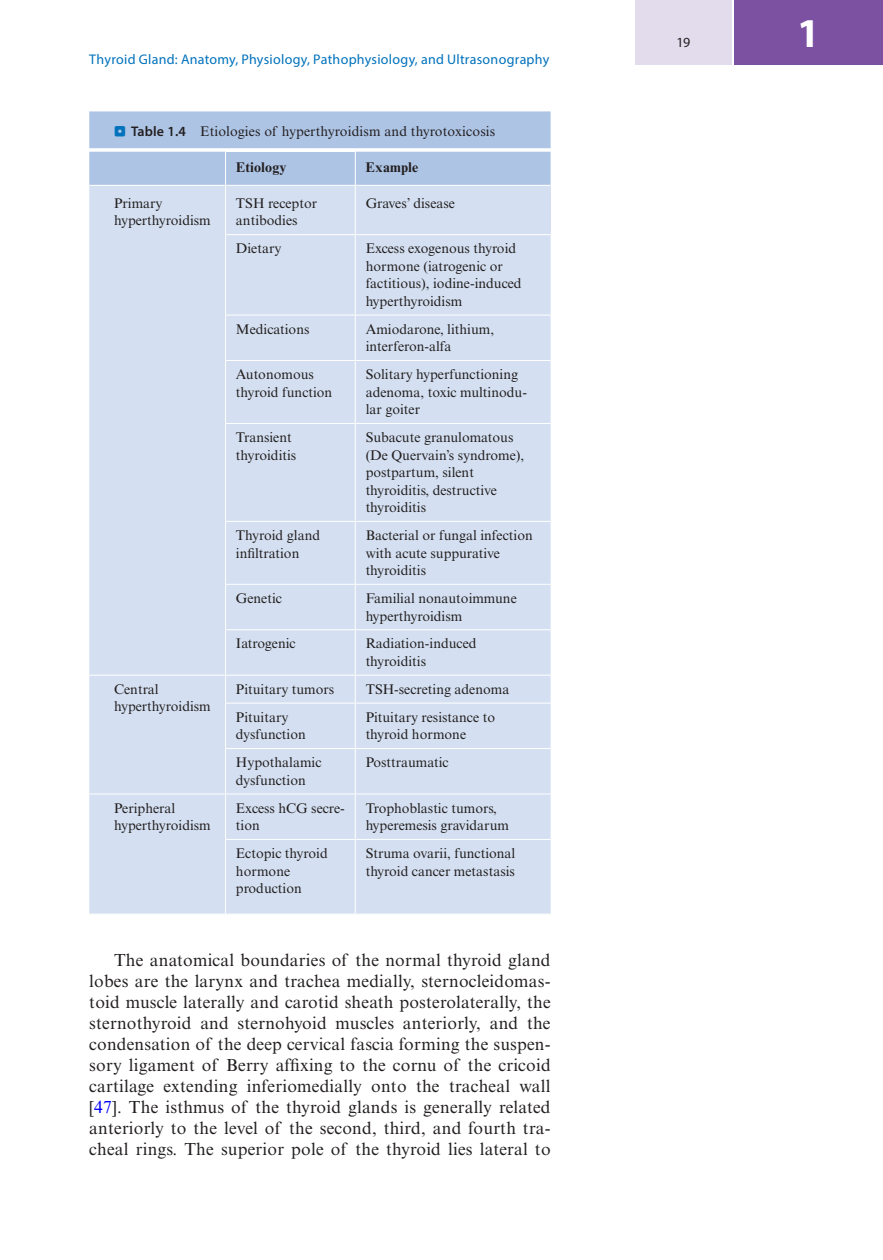
<style>
.page{position:relative;width:883px;height:1260px;background:#fff}
.page>*{position:absolute;margin:0;border:0;box-sizing:border-box;transform-origin:0 0}
.t1{font:700 41.12px "Myriad Pro";color:#fff}
.t2{font:17.5px/21px "Times New Roman MT Std";letter-spacing:.01em;color:#231f20;text-align:justify}
.t3{font:14px/17.5px "Times New Roman MT Std";color:#231f20}
.t4{font:14px "Myriad Pro";letter-spacing:.02em;color:#0072bc}
.t5{font:700 14px "Times New Roman MT Std";letter-spacing:.01em;color:#231f20}
.t6{font:14px "Myriad Pro";color:#231f20}
.s1{font-family:"Blik Buttons";color:#0072bc}
.s2{font-family:"Myriad Pro";font-weight:600}
.s3{color:#0000fa}
</style>
<div class="page">
<div style="left:635px;top:0;width:97px;height:64px;background:#e3dced"></div>
<div style="left:734px;top:0;width:149px;height:64px;background:#7c51a1"></div>
<div style="left:89px;top:111px;width:462px;height:37px;background:#adc4e5"></div>
<div style="left:89px;top:152px;width:462px;height:33px;background:#adc4e5"></div>
<div style="left:226px;top:152px;width:129px;height:33px;background:#adc4e5"></div>
<div style="left:89px;top:186px;width:462px;height:728px;background:#d4e0f1"></div>
<div style="left:355px;top:185px;width:196px;height:50px;background:#d4e0f1"></div>
<hr style="left:225px;top:152px;width:1px;height:33px;background:#fff">
<hr style="left:355px;top:152px;width:1px;height:33px;background:#fff">
<hr style="left:355px;top:185px;width:196px;height:1px;background:#fff">
<hr style="left:225px;top:186px;width:1px;height:48px;background:#fff">
<hr style="left:355px;top:186px;width:1px;height:48px;background:#fff">
<hr style="left:355px;top:234px;width:196px;height:1px;background:#fff">
<hr style="left:355px;top:315px;width:196px;height:1px;background:#fff">
<hr style="left:355px;top:360px;width:196px;height:1px;background:#fff">
<hr style="left:355px;top:423px;width:196px;height:1px;background:#fff">
<hr style="left:355px;top:521px;width:196px;height:1px;background:#fff">
<hr style="left:355px;top:584px;width:196px;height:1px;background:#fff">
<hr style="left:355px;top:629px;width:196px;height:1px;background:#fff">
<hr style="left:89px;top:675px;width:137px;height:1px;background:#fff">
<svg style="left:225px;top:676px;width:1px;height:27px"></svg>
<hr style="left:355px;top:675px;width:196px;height:1px;background:#fff">
<svg style="left:355px;top:676px;width:1px;height:27px"></svg>
<hr style="left:355px;top:703px;width:196px;height:1px;background:#fff">
<hr style="left:355px;top:748px;width:196px;height:1px;background:#fff">
<hr style="left:355px;top:794px;width:196px;height:1px;background:#fff">
<hr style="left:355px;top:794px;width:1px;height:45px;background:#fff">
<hr style="left:225px;top:234px;width:130px;height:1px;background:#fff">
<hr style="left:225px;top:235px;width:1px;height:80px;background:#fff">
<hr style="left:355px;top:235px;width:1px;height:80px;background:#fff">
<hr style="left:225px;top:315px;width:130px;height:1px;background:#fff">
<hr style="left:225px;top:316px;width:1px;height:44px;background:#fff">
<hr style="left:355px;top:316px;width:1px;height:44px;background:#fff">
<hr style="left:225px;top:360px;width:130px;height:1px;background:#fff">
<hr style="left:225px;top:361px;width:1px;height:62px;background:#fff">
<hr style="left:355px;top:361px;width:1px;height:62px;background:#fff">
<hr style="left:225px;top:423px;width:130px;height:1px;background:#fff">
<hr style="left:225px;top:424px;width:1px;height:97px;background:#fff">
<hr style="left:355px;top:424px;width:1px;height:97px;background:#fff">
<hr style="left:225px;top:521px;width:130px;height:1px;background:#fff">
<hr style="left:225px;top:522px;width:1px;height:62px;background:#fff">
<hr style="left:355px;top:522px;width:1px;height:62px;background:#fff">
<hr style="left:225px;top:584px;width:130px;height:1px;background:#fff">
<hr style="left:225px;top:585px;width:1px;height:44px;background:#fff">
<hr style="left:355px;top:585px;width:1px;height:44px;background:#fff">
<hr style="left:225px;top:629px;width:130px;height:1px;background:#fff">
<hr style="left:225px;top:630px;width:1px;height:45px;background:#fff">
<hr style="left:355px;top:630px;width:1px;height:45px;background:#fff">
<hr style="left:226px;top:675px;width:129px;height:1px;background:#fff">
<hr style="left:225px;top:703px;width:130px;height:1px;background:#fff">
<hr style="left:225px;top:704px;width:1px;height:44px;background:#fff">
<hr style="left:355px;top:704px;width:1px;height:44px;background:#fff">
<hr style="left:225px;top:748px;width:130px;height:1px;background:#fff">
<hr style="left:225px;top:749px;width:1px;height:45px;background:#fff">
<hr style="left:355px;top:749px;width:1px;height:45px;background:#fff">
<hr style="left:226px;top:794px;width:129px;height:1px;background:#fff">
<hr style="left:225px;top:839px;width:130px;height:1px;background:#fff">
<hr style="left:355px;top:839px;width:196px;height:1px;background:#fff">
<hr style="left:355px;top:840px;width:1px;height:74px;background:#fff">
<hr style="left:89px;top:794px;width:137px;height:1px;background:#fff">
<hr style="left:225px;top:794px;width:1px;height:45px;background:#fff">
<hr style="left:225px;top:840px;width:1px;height:74px;background:#fff">
<p class="t4" style="left:89px;top:51px;width:462px">Thyroid Gland: Anatomy, Physiology, Pathophysiology, and Ultrasonography</p>
<p class="t3" style="left:114px;top:122px;width:383px"><span class="s1">..</span> <span class="s2">Table 1.4</span> Etiologies of hyperthyroidism and thyrotoxicosis</p>
<p class="t5" style="left:236px;top:159px;width:52px">Etiology</p>
<p class="t5" style="left:366px;top:159px;width:54px">Example</p>
<p class="t3" style="left:114px;top:194px;width:98px">Primary hyperthyroidism</p>
<p class="t3" style="left:236px;top:194px;width:83px">TSH receptor antibodies</p>
<p class="t3" style="left:366px;top:194px;width:91px">Graves’ disease</p>
<p class="t3" style="left:236px;top:240px;width:47px">Dietary</p>
<p class="t3" style="left:366px;top:240px;width:158px">Excess exogenous thyroid hormone (iatrogenic or factitious), iodine-induced hyperthyroidism</p>
<p class="t3" style="left:236px;top:320px;width:75px">Medications</p>
<p class="t3" style="left:366px;top:320px;width:130px">Amiodarone, lithium, interferon-alfa</p>
<p class="t3" style="left:236px;top:366px;width:98px">Autonomous thyroid function</p>
<p class="t3" style="left:366px;top:366px;width:163px">Solitary hyperfunctioning adenoma, toxic multinodu&shy;lar goiter</p>
<p class="t3" style="left:236px;top:429px;width:62px">Transient thyroiditis</p>
<p class="t3" style="left:366px;top:429px;width:160px">Subacute granulomatous (De Quervain’s syndrome), postpartum, silent thyroiditis, destructive thyroiditis</p>
<p class="t3" style="left:236px;top:527px;width:86px">Thyroid gland infiltration</p>
<p class="t3" style="left:366px;top:527px;width:169px">Bacterial or fungal infection with acute suppurative thyroiditis</p>
<p class="t3" style="left:236px;top:590px;width:48px">Genetic</p>
<p class="t3" style="left:366px;top:590px;width:153px">Familial nonautoimmune hyperthyroidism</p>
<p class="t3" style="left:236px;top:635px;width:61px">Iatrogenic</p>
<p class="t3" style="left:366px;top:635px;width:112px">Radiation-induced thyroiditis</p>
<p class="t3" style="left:114px;top:680px;width:98px">Central hyperthyroidism</p>
<p class="t3" style="left:236px;top:680px;width:100px">Pituitary tumors</p>
<p class="t3" style="left:366px;top:680px;width:145px">TSH-secreting adenoma</p>
<p class="t3" style="left:236px;top:708px;width:71px">Pituitary dysfunction</p>
<p class="t3" style="left:366px;top:708px;width:131px">Pituitary resistance to thyroid hormone</p>
<p class="t3" style="left:236px;top:754px;width:87px">Hypothalamic dysfunction</p>
<p class="t3" style="left:366px;top:754px;width:84px">Posttraumatic</p>
<p class="t3" style="left:114px;top:799px;width:98px">Peripheral hyperthyroidism</p>
<p class="t3" style="left:236px;top:799px;width:110px">Excess hCG secre&shy;tion</p>
<p class="t3" style="left:366px;top:799px;width:145px">Trophoblastic tumors, hyperemesis gravidarum</p>
<p class="t3" style="left:236px;top:845px;width:93px">Ectopic thyroid hormone production</p>
<p class="t3" style="left:366px;top:845px;width:151px">Struma ovarii, functional thyroid cancer metastasis</p>
<p class="t2" style="left:89px;top:949px;width:463px;text-indent:25px">The anatomical boundaries of the normal thyroid gland lobes are the larynx and trachea medially, sternocleidomas&shy;toid muscle laterally and carotid sheath posterolaterally, the sternothyroid and sternohyoid muscles anteriorly, and the condensation of the deep cervical fascia forming the suspen&shy;sory ligament of Berry affixing to the cornu of the cricoid cartilage extending inferiomedially onto the tracheal wall [<span class="s3">47</span>]. The isthmus of the thyroid glands is generally related anteriorly to the level of the second, third, and fourth tra&shy;cheal rings. The superior pole of the thyroid lies lateral to</p>
<p class="t6" style="left:676px;top:34px;width:15px">19</p>
<h1 class="t1" style="left:797px;top:6px;width:24px">1</h1>
</div>
